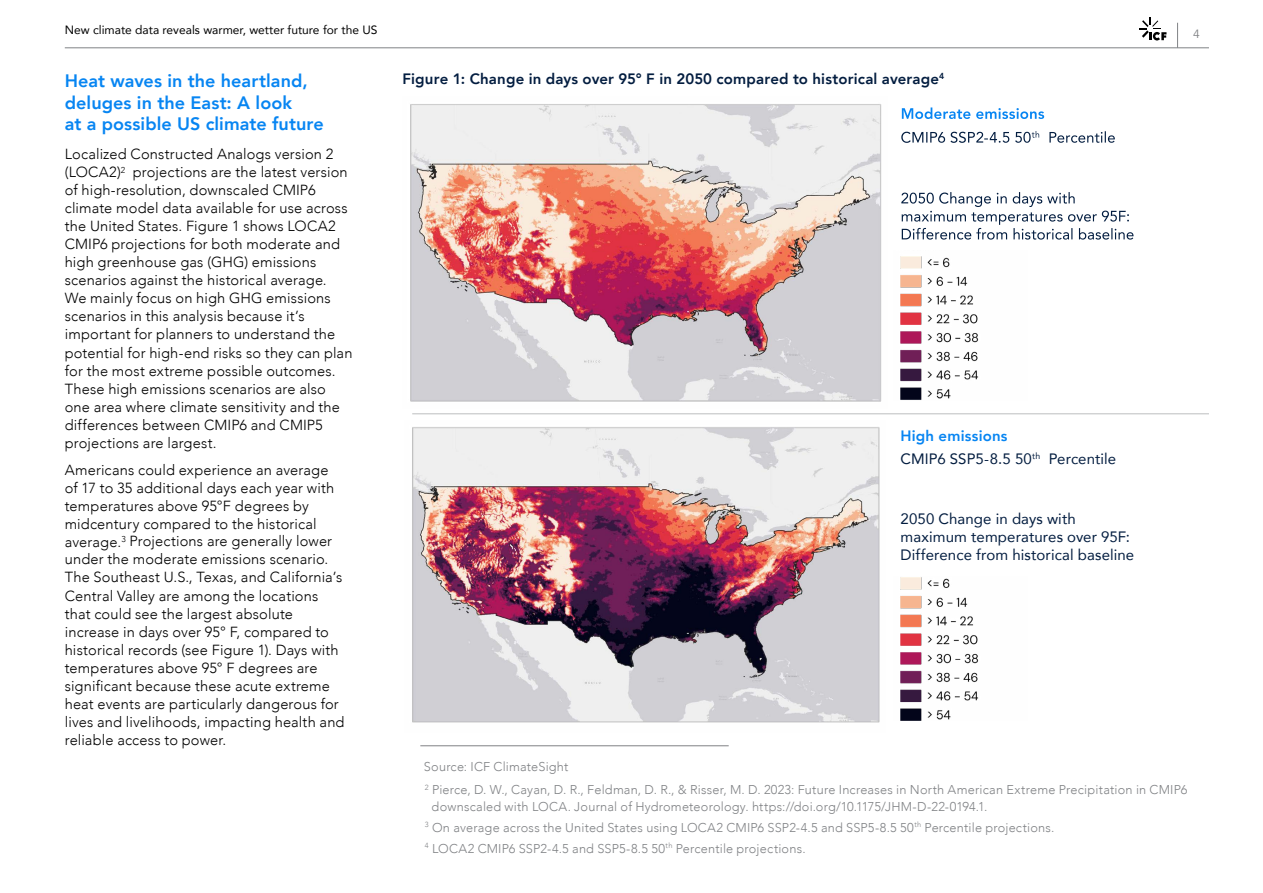
<style>
.page{position:relative;width:1263px;height:893px;background:#fff}
.page>*{position:absolute;margin:0;border:0;box-sizing:border-box;transform-origin:0 0}
.t1{font:800 18px/21.6px "Avenir";letter-spacing:.005em;color:#0785f2}
.t2{font:15px/18px "Avenir";letter-spacing:.005em;color:#031d40}
.H11{font:800 15px "Avenir";letter-spacing:.01em;color:#031d40}
.t3{font:800 15px "Avenir";letter-spacing:.015em;color:#0785f2}
.body_paragraph{font:300 14.7px/18px "Avenir";letter-spacing:.01em;color:#000}
.footnote{font:300 12.75px/16.5px "Avenir";letter-spacing:.015em;color:#808285}
.t4{font:12px "Avenir";color:#000}
.t5{font:12px "Avenir";color:#808285}
</style>
<div class="page">
<hr style="left:65px;top:48px;width:1144px;height:1px;background:#808285">
<svg style="left:1177px;top:23px;width:1px;height:25px"></svg>
<svg style="left:1139px;top:17px;width:27px;height:24px"></svg>
<svg style="left:902px;top:107px;width:142px;height:12px"></svg>
<svg style="left:901px;top:131px;width:214px;height:12px"></svg>
<svg style="left:901px;top:192px;width:232px;height:48px"></svg>
<img style="left:410px;top:104px;width:472px;height:298px">
<img style="left:900px;top:256px;width:79px;height:144px">
<hr style="left:412px;top:414px;width:797px;height:1px;background:#bcbec0">
<hr style="left:420px;top:745px;width:309px;height:1px;background:#808285">
<img style="left:412px;top:427px;width:468px;height:296px">
<img style="left:900px;top:577px;width:79px;height:144px">
<p class="t4" style="left:65px;top:20px;width:314px">New climate data reveals warmer, wetter future for the US</p>
<p class="t5" style="left:1193px;top:27px;width:8px">4</p>
<h4 class="t1" style="left:65px;top:70px;width:261px">Heat waves in the heartland, deluges in the East: A look<br>at a possible US climate future</h4>
<p class="body_paragraph" style="left:65px;top:145px;width:289px">Localized Constructed Analogs version 2 (LOCA2)<sup>2</sup> projections are the latest version of high-resolution, downscaled CMIP6 climate model data available for use across the United States. Figure 1 shows LOCA2<br>CMIP6 projections for both moderate and high greenhouse gas (GHG) emissions scenarios against the historical average.<br>We mainly focus on high GHG emissions scenarios in this analysis because it’s important for planners to understand the potential for high-end risks so they can plan for the most extreme possible outcomes.<br>These high emissions scenarios are also one area where climate sensitivity and the differences between CMIP6 and CMIP5 projections are largest.</p>
<p class="body_paragraph" style="left:65px;top:460px;width:281px">Americans could experience an average of 17 to 35 additional days each year with temperatures above 95°F degrees by midcentury compared to the historical average.<sup>3</sup> Projections are generally lower under the moderate emissions scenario.<br>The Southeast U.S., Texas, and California’s Central Valley are among the locations that could see the largest absolute increase in days over 95° F, compared to historical records (see Figure 1). Days with temperatures above 95° F degrees are significant because these acute extreme heat events are particularly dangerous for lives and livelihoods, impacting health and reliable access to power.</p>
<p class="H11" style="left:403px;top:67px;width:543px">Figure 1: Change in days over 95° F in 2050 compared to historical average<sup>4</sup></p>
<p class="t3" style="left:900px;top:424px;width:108px">High emissions</p>
<p class="t2" style="left:901px;top:450px;width:217px">CMIP6 SSP5-8.5 50<sup>th</sup> Percentile</p>
<p class="t2" style="left:900px;top:509px;width:235px">2050 Change in days with maximum temperatures over 95F:<br>Difference from historical baseline</p>
<p class="footnote" style="left:424px;top:758px;width:146px">Source: ICF ClimateSight</p>
<p class="footnote" style="left:432px;top:782px;width:757px;text-indent:-7px"><sup>2</sup> Pierce, D. W., Cayan, D. R., Feldman, D. R., &amp; Risser, M. D. 2023: Future Increases in North American Extreme Precipitation in CMIP6 downscaled with LOCA. Journal of Hydrometeorology. https://doi.org/10.1175/JHM-D-22-0194.1.</p>
<p class="footnote" style="left:425px;top:819px;width:631px"><sup>3</sup> On average across the United States using LOCA2 CMIP6 SSP2-4.5 and SSP5-8.5 50<sup>th</sup> Percentile projections.</p>
<p class="footnote" style="left:425px;top:840px;width:382px"><sup>4</sup> LOCA2 CMIP6 SSP2-4.5 and SSP5-8.5 50<sup>th</sup> Percentile projections.</p>
</div>
